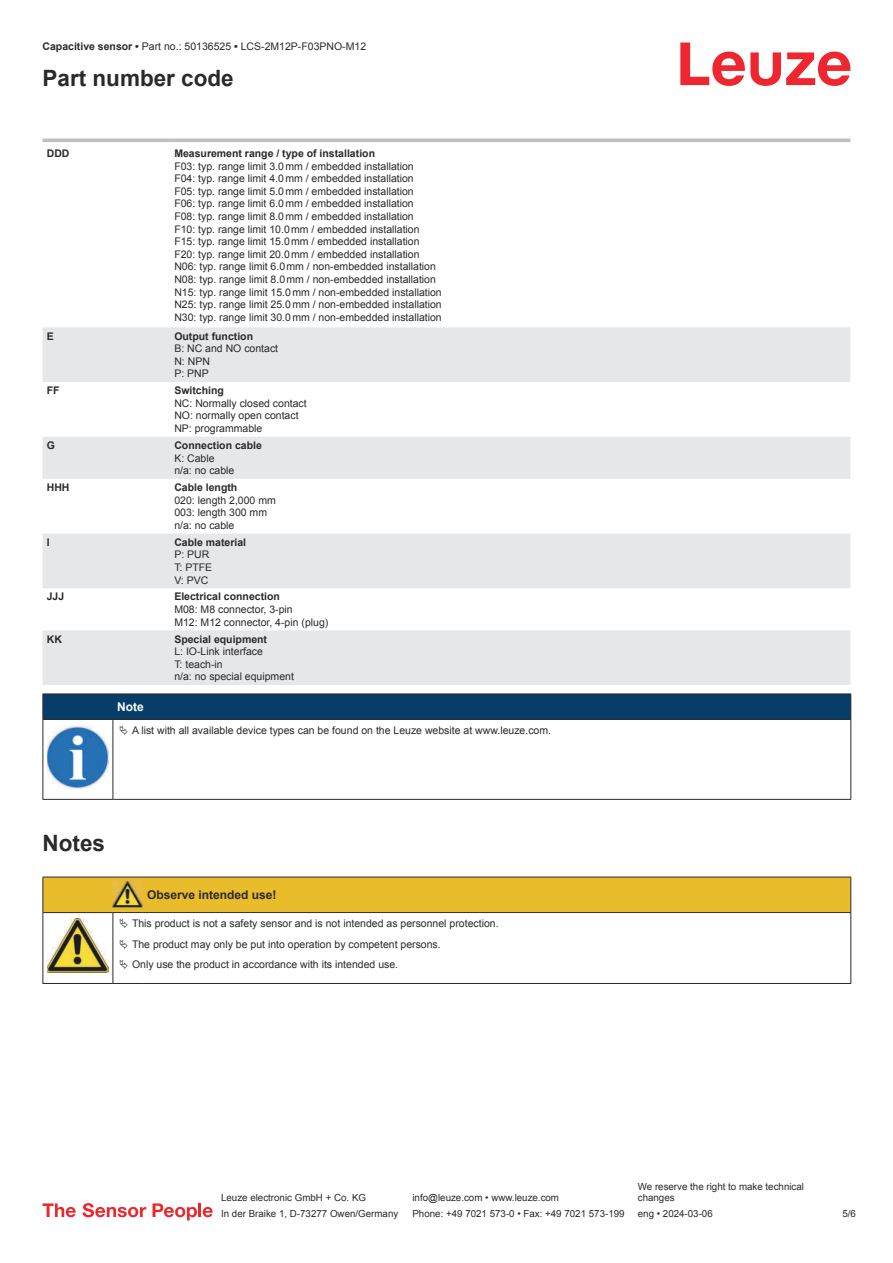
<style>
.page{position:relative;width:893px;height:1263px;background:#fff}
.page>*{position:absolute;margin:0;border:0;box-sizing:border-box;transform-origin:0 0}
.t1{font:700 22.5px "Arial";color:#2b292a}
.t2{font:700 12px "Arial";color:#2b292a}
.t3{font:700 12px "Arial";color:#fff}
.t4{font:10.5px/12.6px "Arial";color:#2b292a}
.t5{font:700 10.5px "Arial";color:#2b292a}
.t6{font:9.75px/11.7px "Arial";color:#2b292a}
.s1{font-weight:700}
</style>
<div class="page">
<svg style="left:680px;top:43px;width:170px;height:43px"></svg>
<svg style="left:43px;top:327px;width:807px;height:358px;fill:#e6e7e9"></svg>
<hr style="left:43px;top:139px;width:127px;height:3px;background:#bdbfc1">
<hr style="left:170px;top:139px;width:680px;height:3px;background:#bdbfc1">
<svg style="left:43px;top:1203px;width:33px;height:14px"></svg>
<svg style="left:83px;top:1203px;width:63px;height:14px"></svg>
<svg style="left:153px;top:1203px;width:44px;height:17px"></svg>
<hr style="left:198px;top:1203px;width:3px;height:14px;background:#ed272d">
<svg style="left:203px;top:1207px;width:10px;height:10px"></svg>
<svg style="left:44px;top:720px;width:806px;height:79px"></svg>
<hr style="left:43px;top:693px;width:70px;height:1px;background:#2b292a">
<hr style="left:43px;top:719px;width:70px;height:1px;background:#2b292a">
<hr style="left:113px;top:693px;width:738px;height:1px;background:#2b292a">
<div style="left:43px;top:694px;width:808px;height:25px;background:#063d69"></div>
<hr style="left:113px;top:719px;width:738px;height:1px;background:#2b292a">
<hr style="left:43px;top:720px;width:1px;height:75px;background:#2b292a">
<hr style="left:113px;top:720px;width:1px;height:75px;background:#2b292a">
<hr style="left:850px;top:720px;width:1px;height:75px;background:#2b292a">
<hr style="left:43px;top:799px;width:70px;height:1px;background:#2b292a">
<hr style="left:113px;top:799px;width:738px;height:1px;background:#2b292a">
<img style="left:47px;top:726px;width:61px;height:63px">
<div style="left:115px;top:720px;width:734px;height:21px;background:#fff"></div>
<hr style="left:43px;top:983px;width:70px;height:1px;background:#2b292a">
<hr style="left:113px;top:983px;width:30px;height:1px;background:#2b292a">
<hr style="left:143px;top:983px;width:708px;height:1px;background:#2b292a">
<svg style="left:43px;top:877px;width:808px;height:106px"></svg>
<p class="t4" style="left:43px;top:41px;width:325px"><span class="s1">Capacitive sensor •</span> Part no.: 50136525 <span class="s1">•</span> LCS-2M12P-F03PNO-M12</p>
<h1 class="t1" style="left:43px;top:69px;width:193px">Part number code</h1>
<p class="t5" style="left:47px;top:149px;width:24px">DDD</p>
<p class="t5" style="left:174px;top:149px;width:202px">Measurement range / type of installation</p>
<p class="t4" style="left:174px;top:161px;width:269px">F03: typ. range limit 3.0 mm / embedded installation<br>F04: typ. range limit 4.0 mm / embedded installation<br>F05: typ. range limit 5.0 mm / embedded installation<br>F06: typ. range limit 6.0 mm / embedded installation<br>F08: typ. range limit 8.0 mm / embedded installation<br>F10: typ. range limit 10.0 mm / embedded installation F15: typ. range limit 15.0 mm / embedded installation F20: typ. range limit 20.0 mm / embedded installation N06: typ. range limit 6.0 mm / non-embedded installation N08: typ. range limit 8.0 mm / non-embedded installation N15: typ. range limit 15.0 mm / non-embedded installation N25: typ. range limit 25.0 mm / non-embedded installation N30: typ. range limit 30.0 mm / non-embedded installation</p>
<p class="t5" style="left:47px;top:332px;width:9px">E</p>
<p class="t5" style="left:174px;top:332px;width:80px">Output function</p>
<p class="t4" style="left:174px;top:343px;width:105px">B: NC and NO contact<br>N: NPN<br>P: PNP</p>
<p class="t5" style="left:47px;top:386px;width:14px">FF</p>
<p class="t5" style="left:174px;top:386px;width:51px">Switching</p>
<p class="t4" style="left:174px;top:398px;width:134px">NC: Normally closed contact<br>NO: normally open contact<br>NP: programmable</p>
<p class="t5" style="left:47px;top:441px;width:10px">G</p>
<p class="t5" style="left:174px;top:441px;width:89px">Connection cable</p>
<p class="t4" style="left:174px;top:452px;width:62px">K: Cable n/a: no cable</p>
<p class="t5" style="left:47px;top:483px;width:24px">HHH</p>
<p class="t5" style="left:174px;top:483px;width:65px">Cable length</p>
<p class="t4" style="left:174px;top:495px;width:103px">020: length 2,000 mm<br>003: length 300 mm n/a: no cable</p>
<p class="t5" style="left:47px;top:538px;width:4px">I</p>
<p class="t5" style="left:174px;top:538px;width:73px">Cable material</p>
<p class="t4" style="left:174px;top:549px;width:39px">P: PUR<br>T: PTFE<br>V: PVC</p>
<p class="t5" style="left:47px;top:592px;width:19px">JJJ</p>
<p class="t5" style="left:174px;top:592px;width:107px">Electrical connection</p>
<p class="t4" style="left:174px;top:604px;width:156px">M08: M8 connector, 3-pin<br>M12: M12 connector, 4-pin (plug)</p>
<p class="t5" style="left:47px;top:635px;width:17px">KK</p>
<p class="t5" style="left:174px;top:635px;width:94px">Special equipment</p>
<p class="t4" style="left:174px;top:646px;width:121px">L: IO-Link interface<br>T: teach-in<br>n/a: no special equipment</p>
<p class="t3" style="left:117px;top:702px;width:28px">Note</p>
<p class="t4" style="left:132px;top:725px;width:421px">A list with all available device types can be found on the Leuze website at www.leuze.com.</p>
<h1 class="t1" style="left:43px;top:834px;width:64px">Notes</h1>
<p class="t2" style="left:147px;top:890px;width:131px">Observe intended use!</p>
<p class="t4" style="left:132px;top:914px;width:368px;line-height:20.2px">This product is not a safety sensor and is not intended as personnel protection.<br>The product may only be put into operation by competent persons.<br>Only use the product in accordance with its intended use.</p>
<p class="t6" style="left:221px;top:1193px;width:146px">Leuze electronic GmbH + Co. KG</p>
<p class="t6" style="left:412px;top:1193px;width:148px">info@leuze.com • www.leuze.com</p>
<p class="t6" style="left:638px;top:1181px;width:168px">We reserve the right to make technical changes</p>
<p class="t6" style="left:221px;top:1209px;width:179px">In der Braike 1, D-73277 Owen/Germany</p>
<p class="t6" style="left:412px;top:1209px;width:214px">Phone: +49 7021 573-0 • Fax: +49 7021 573-199</p>
<p class="t6" style="left:638px;top:1209px;width:76px">eng • 2024-03-06</p>
<p class="t6" style="left:842px;top:1209px;width:15px">5 /6</p>
</div>
